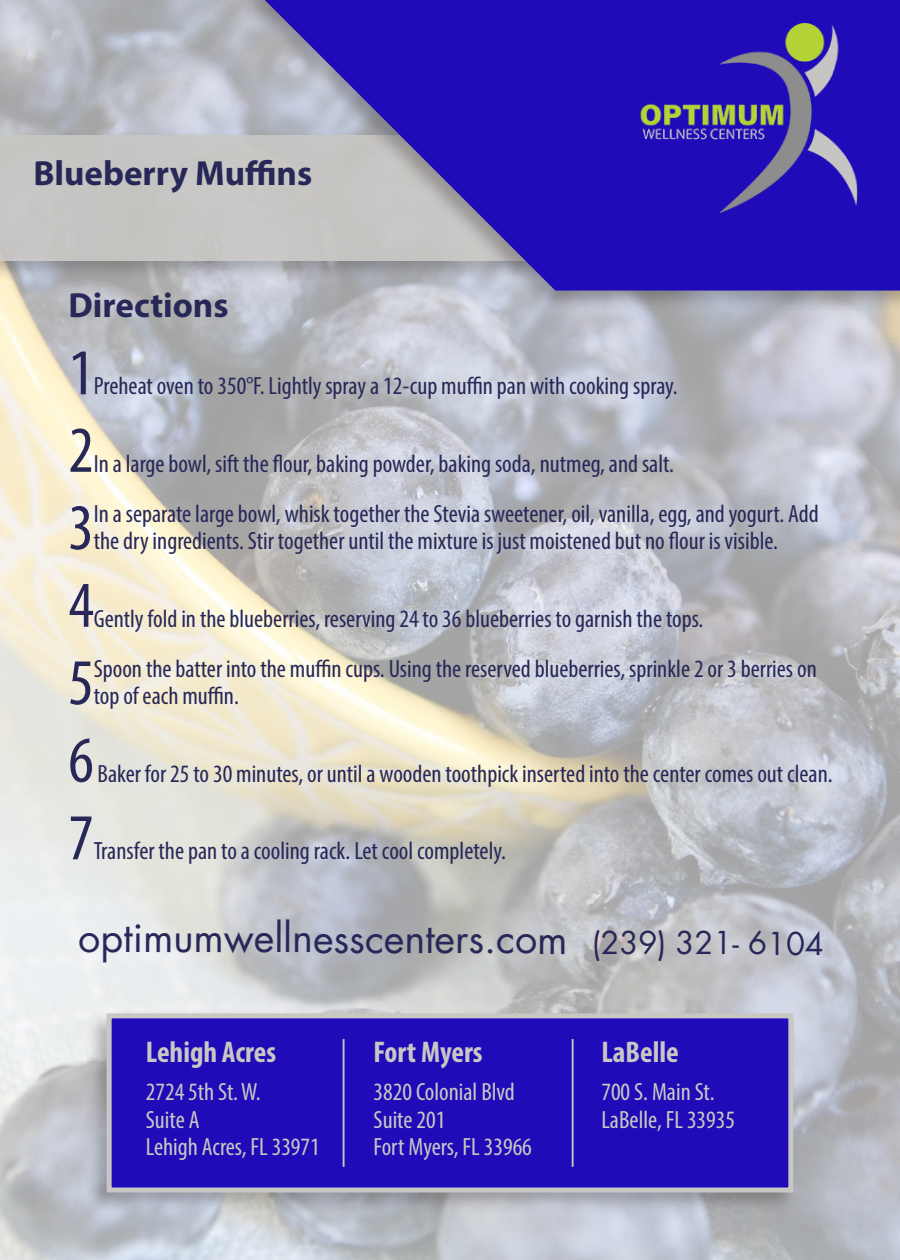
<style>
.page{position:relative;width:900px;height:1260px;background:#fff}
.page>*{position:absolute;margin:0;border:0;box-sizing:border-box;transform-origin:0 0}
.directions{font:condensed 65.75px "Myriad Pro";color:#272858}
.t1{font:39.5px "Futura LT";letter-spacing:-.005em;color:#272858}
.text_14_bold{font:700 35px "Myriad Pro";color:#272858}
.directions-2{font:700 35px "Myriad Pro";color:#272858}
.TEXT_10{font:700 condensed 30px "Myriad Pro";color:#c9c7c4}
.directions-3{font:condensed 25px/27.5px "Myriad Pro";color:#272858}
.TEXT_10-2{font:condensed 25px/27.5px "Myriad Pro";color:#c9c7c4}
.s1{font-size:30.75px}
</style>
<div class="page">
<img style="left:0;top:0;width:900px;height:1260px">
<div style="left:0;top:129px;width:900px;height:154px;background:#231f20;opacity:.3"></div>
<div style="left:0;top:135px;width:900px;height:126px;background:#c9c7c4"></div>
<div style="left:242px;top:0;width:658px;height:312px;background:#231f20;opacity:.3"></div>
<svg style="left:265px;top:0;width:635px;height:291px;fill:#1f0bb8"></svg>
<img style="left:630px;top:24px;width:235px;height:188px">
<div style="left:85px;top:1008px;width:714px;height:206px;background:#231f20;opacity:.3"></div>
<div style="left:107px;top:1013px;width:686px;height:179px;background:#1f0bb8;border:5px solid #c9c7c4"></div>
<hr style="left:343px;top:1039px;width:2px;height:128px;background:#c9c7c4">
<hr style="left:572px;top:1039px;width:2px;height:128px;background:#c9c7c4">
<p class="text_14_bold" style="left:33px;top:151px;width:280px">Blueberry Muffins</p>
<p class="directions-2" style="left:68px;top:282px;width:162px">Directions</p>
<p class="directions" style="left:68px;top:333px;width:27px">1</p>
<p class="directions-3" style="left:94px;top:372px;width:583px">Preheat oven to 350°F. Lightly spray a 12-cup muffin pan with cooking spray.</p>
<p class="directions" style="left:68px;top:410px;width:27px">2</p>
<p class="directions-3" style="left:94px;top:449px;width:580px">In a large bowl, sift the flour, baking powder, baking soda, nutmeg, and salt.</p>
<p class="directions" style="left:68px;top:488px;width:27px">3</p>
<p class="directions-3" style="left:94px;top:499px;width:727px">In a separate large bowl, whisk together the Stevia sweetener, oil, vanilla, egg, and yogurt. Add the dry ingredients. Stir together until the mixture is just moistened but no flour is visible.</p>
<p class="directions" style="left:68px;top:565px;width:27px">4</p>
<p class="directions-3" style="left:94px;top:604px;width:609px">Gently fold in the blueberries, reserving 24 to 36 blueberries to garnish the tops.</p>
<p class="directions" style="left:68px;top:643px;width:27px">5</p>
<p class="directions-3" style="left:94px;top:654px;width:725px">Spoon the batter into the muffin cups. Using the reserved blueberries, sprinkle 2 or 3 berries on top of each muffin.</p>
<p class="directions" style="left:68px;top:720px;width:27px">6</p>
<p class="directions-3" style="left:98px;top:759px;width:734px">Baker for 25 to 30 minutes, or until a wooden toothpick inserted into the center comes out clean.</p>
<p class="directions" style="left:68px;top:798px;width:27px">7</p>
<p class="directions-3" style="left:94px;top:837px;width:411px">Transfer the pan to a cooling rack. Let cool completely.</p>
<p class="t1" style="left:78px;top:913px;width:747px">optimumwellnesscenters.com <span class="s1">(239) 321- 6104</span></p>
<p class="TEXT_10" style="left:146px;top:1033px;width:132px">Lehigh Acres</p>
<p class="TEXT_10-2" style="left:146px;top:1078px;width:176px">2724 5th St. W.<br>Suite A<br>Lehigh Acres, FL 33971</p>
<p class="TEXT_10" style="left:374px;top:1033px;width:110px">Fort Myers</p>
<p class="TEXT_10-2" style="left:374px;top:1078px;width:160px">3820 Colonial Blvd<br>Suite 201<br>Fort Myers, FL 33966</p>
<p class="TEXT_10" style="left:601px;top:1033px;width:79px">LaBelle</p>
<p class="TEXT_10-2" style="left:601px;top:1078px;width:135px">700 S. Main St.<br>LaBelle, FL 33935</p>
</div>
